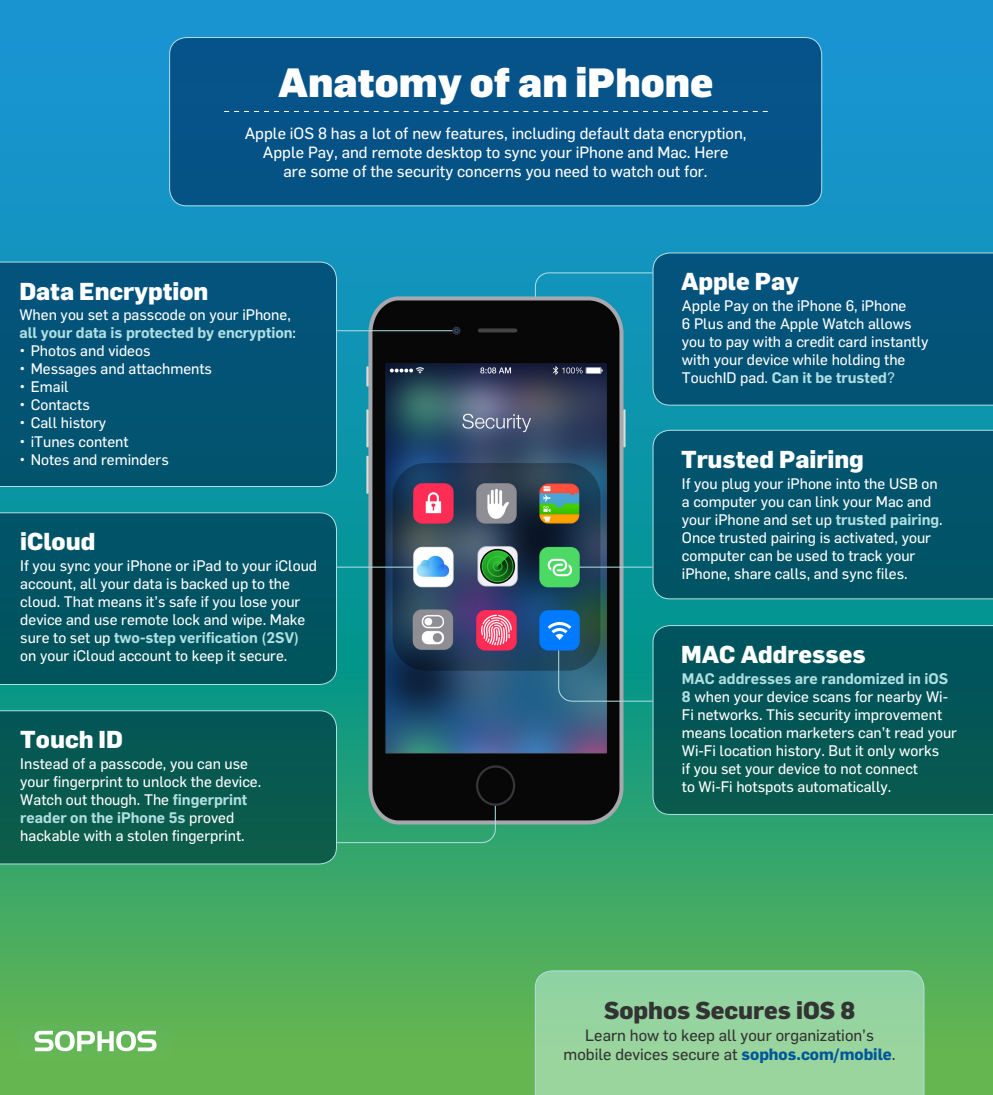
<style>
.page{position:relative;width:993px;height:1095px;background:#fff}
.page>*{position:absolute;margin:0;border:0;box-sizing:border-box;transform-origin:0 0}
.t1{font:900 40px "Flama";color:#fff}
.t2{font:800 24px "Flama";color:#fff}
.t3{font:800 24px "Flama";color:#333}
.t4{font:16px/19.2px "Flama Basic";color:#fff;text-align:center}
.t5{font:16px/19.2px "Flama Basic";color:#333;text-align:center}
.t6{font:15px/18px "Flama Basic";color:#fff}
.t7{font:600 15px "Flama";color:#b0dfe2}
.s1{font-family:"Flama Basic";font-weight:400;color:#fff}
.s2{font-family:"Flama";font-weight:600;color:#b0dfe2}
.s3{font-family:"Flama Basic";font-weight:400}
.s4{font-family:"Flama";font-weight:700;color:#00589a}
</style>
<div class="page">
<img style="left:0;top:0;width:992px;height:1094px">
<svg style="left:0;top:261px;width:337px;height:226px;background:#055577"></svg>
<div style="left:651px;top:252px;width:341px;height:154px;background:#04537a"></div>
<div style="left:651px;top:429px;width:341px;height:170px;background:#02546a"></div>
<svg style="left:651px;top:624px;width:341px;height:191px;background:#065958"></svg>
<div style="left:0;top:511px;width:337px;height:174px;background:#015462"></div>
<div style="left:0;top:709px;width:337px;height:155px;background:#085a50"></div>
<div style="left:534px;top:969px;width:390px;height:125px;background:#96d49e"></div>
<div style="left:169px;top:38px;width:652px;height:168px;background:#055388;border-radius:17px"></div>
<div style="left:169px;top:37px;width:653px;height:169px;border:1px solid #b0dfe2;border-radius:17px"></div>
<svg style="left:224px;top:111px;width:543px;height:1px"></svg>
<h1 class="t1" style="left:278px;top:53px;width:436px">Anatomy of an iPhone</h1>
<p class="t4" style="left:245px;top:122px;width:503px">Apple iOS 8 has a lot of new features, including default data encryption,<br>Apple Pay, and remote desktop to sync your iPhone and Mac. Here<br>are some of the security concerns you need to watch out for.</p>
<h2 class="t2" style="left:19px;top:273px;width:190px">Data Encryption</h2>
<p class="t6" style="left:19px;top:305px;width:273px">When you set a passcode on your iPhone,</p>
<p class="t7" style="left:19px;top:322px;width:278px">all your data is protected by encryption<span class="s1">:</span></p>
<p class="t6" style="left:19px;top:341px;width:132px">• Photos and videos</p>
<p class="t6" style="left:19px;top:359px;width:194px">• Messages and attachments</p>
<p class="t6" style="left:19px;top:377px;width:51px">• Email</p>
<p class="t6" style="left:19px;top:395px;width:72px">• Contacts</p>
<p class="t6" style="left:19px;top:413px;width:88px">• Call history</p>
<p class="t6" style="left:19px;top:431px;width:111px">• iTunes content</p>
<p class="t6" style="left:19px;top:449px;width:151px">• Notes and reminders</p>
<h2 class="t2" style="left:20px;top:524px;width:77px">iCloud</h2>
<p class="t6" style="left:20px;top:555px;width:298px">If you sync your iPhone or iPad to your iCloud account, all your data is backed up to the cloud. That means it’s safe if you lose your device and use remote lock and wipe. Make</p>
<p class="t7" style="left:20px;top:627px;width:280px"><span class="s1">sure to set up</span> two-step verification (2SV)</p>
<p class="t6" style="left:20px;top:645px;width:268px">on your iCloud account to keep it secure.</p>
<h2 class="t2" style="left:20px;top:722px;width:104px">Touch ID</h2>
<p class="t6" style="left:20px;top:753px;width:242px">Instead of a passcode, you can use your fingerprint to unlock the device.<br>Watch out though. The <span class="s2">fingerprint</span></p>
<p class="t7" style="left:20px;top:806px;width:215px">reader on the iPhone 5s <span class="s1">proved</span></p>
<p class="t6" style="left:20px;top:825px;width:226px">hackable with a stolen fingerprint.</p>
<h2 class="t2" style="left:680px;top:264px;width:119px">Apple Pay</h2>
<p class="t6" style="left:681px;top:296px;width:248px">Apple Pay on the iPhone 6, iPhone<br>6 Plus and the Apple Watch allows you to pay with a credit card instantly with your device while holding the</p>
<p class="t7" style="left:681px;top:367px;width:214px"><span class="s1">TouchID pad.</span> Can it be trusted<span class="s3">?</span></p>
<h2 class="t2" style="left:680px;top:441px;width:184px">Trusted Pairing</h2>
<p class="t6" style="left:681px;top:473px;width:262px">If you plug your iPhone into the USB on a computer you can link your Mac and your iPhone and set up <span class="s2">trusted pairing</span>.<br>Once trusted pairing is activated, your computer can be used to track your iPhone, share calls, and sync files.</p>
<h2 class="t2" style="left:680px;top:637px;width:186px">MAC Addresses</h2>
<p class="t7" style="left:681px;top:667px;width:268px">MAC addresses are randomized in iOS</p>
<p class="t6" style="left:681px;top:686px;width:276px"><span class="s2">8</span> when your device scans for nearby Wi-Fi networks. This security improvement means location marketers can’t read your Wi-Fi location history. But it only works<br>if you set your device to not connect<br>to Wi-Fi hotspots automatically.</p>
<h2 class="t3" style="left:604px;top:992px;width:252px">Sophos Secures iOS 8</h2>
<p class="t5" style="left:563px;top:1024px;width:333px">Learn how to keep all your organization’s mobile devices secure at <span class="s4">sophos.com/mobile</span>.</p>
</div>
